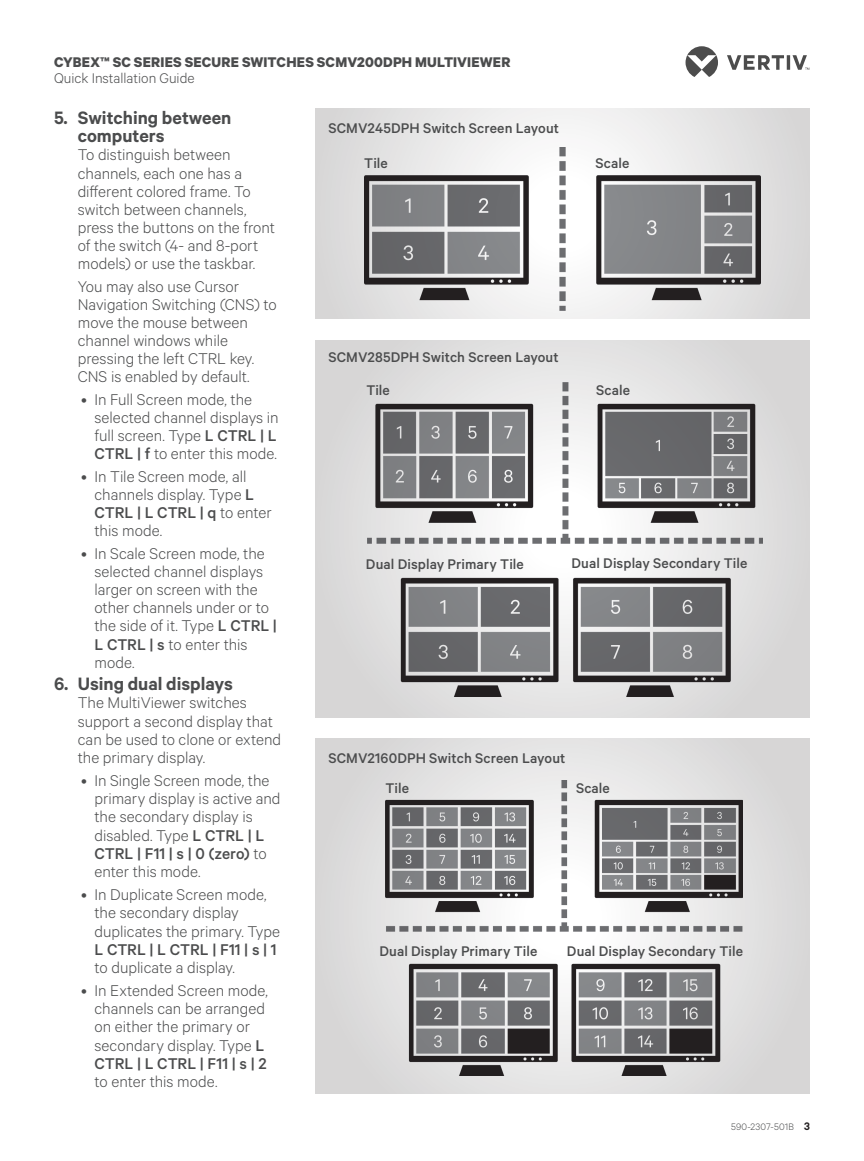
<style>
.page{position:relative;width:864px;height:1161px;background:#fff}
.page>*{position:absolute;margin:0;border:0;box-sizing:border-box;transform-origin:0 0}
.t1{font:600 17.25px/18px "Calibre";color:#4b4c4d}
.t2{font:300 15px/18.1px "Calibre";color:#4b4c4d}
.t3{font:500 15px "Calibre";letter-spacing:-.005em;color:#4b4c4d}
.t4{font:500 13.5px "Calibre";letter-spacing:.005em;color:#4b4c4d}
.t5{font:700 13.5px "Calibre";letter-spacing:.015em;color:#4b4c4d}
.t6{font:300 13.5px "Calibre";color:#4b4c4d}
.t7{font:300 9px "Calibre";letter-spacing:.02em;color:#4b4c4d}
.s1{font-weight:500}
.s2{font-weight:600;font-size:10.5px;color:#231f20}
</style>
<div class="page">
<svg style="left:686px;top:46px;width:123px;height:31px"></svg>
<svg style="left:315px;top:108px;width:495px;height:211px"></svg>
<svg style="left:315px;top:340px;width:495px;height:378px;background:#b9b9ba"></svg>
<svg style="left:315px;top:738px;width:495px;height:356px;background:#c2c1c2"></svg>
<p class="t5" style="left:54px;top:52px;width:458px">CYBEX™ SC SERIES SECURE SWITCHES SCMV200DPH MULTIVIEWER</p>
<p class="t6" style="left:54px;top:69px;width:142px">Quick Installation Guide</p>
<p class="t1" style="left:78px;top:108px;width:155px;text-indent:-24px">5. Switching between computers</p>
<p class="t2" style="left:78px;top:145px;width:199px">To distinguish between channels, each one has a different colored frame. To switch between channels, press the buttons on the front of the switch (4- and 8-port models) or use the taskbar.</p>
<p class="t2" style="left:78px;top:276px;width:201px">You may also use Cursor<br>Navigation Switching (CNS) to move the mouse between channel windows while pressing the left CTRL key.<br>CNS is enabled by default.</p>
<p class="t2" style="left:94px;top:390px;width:186px;text-indent:-14px">• In Full Screen mode, the selected channel displays in full screen. Type <span class="s1">L CTRL | L<br>CTRL | f</span> to enter this mode.</p>
<p class="t2" style="left:94px;top:467px;width:179px;text-indent:-14px">• In Tile Screen mode, all channels display. Type <span class="s1">L<br>CTRL | L CTRL | q</span> to enter this mode.</p>
<p class="t2" style="left:94px;top:543px;width:184px;text-indent:-14px">• In Scale Screen mode, the selected channel displays larger on screen with the other channels under or to the side of it. Type <span class="s1">L CTRL |<br>L CTRL | s</span> to enter this mode.</p>
<p class="t1" style="left:54px;top:674px;width:181px">6. Using dual displays</p>
<p class="t2" style="left:78px;top:693px;width:205px">The MultiViewer switches support a second display that can be used to clone or extend the primary display.</p>
<p class="t2" style="left:94px;top:770px;width:188px;text-indent:-14px">• In Single Screen mode, the primary display is active and the secondary display is disabled. Type <span class="s1">L CTRL | L<br>CTRL | F11 | s | 0 (zero)</span> to enter this mode.</p>
<p class="t2" style="left:94px;top:885px;width:187px;text-indent:-14px">• In Duplicate Screen mode, the secondary display duplicates the primary. Type</p>
<p class="t3" style="left:94px;top:939px;width:184px">L CTRL | L CTRL | F11 | s | 1</p>
<p class="t2" style="left:94px;top:958px;width:142px">to duplicate a display.</p>
<p class="t2" style="left:94px;top:980px;width:175px;text-indent:-14px">• In Extended Screen mode, channels can be arranged on either the primary or secondary display. Type <span class="s1">L<br>CTRL | L CTRL | F11 | s | 2</span></p>
<p class="t2" style="left:94px;top:1072px;width:124px">to enter this mode.</p>
<p class="t4" style="left:328px;top:119px;width:232px">SCMV245DPH Switch Screen Layout</p>
<p class="t4" style="left:364px;top:154px;width:25px">Tile</p>
<p class="t4" style="left:596px;top:154px;width:35px">Scale</p>
<p class="t4" style="left:329px;top:348px;width:232px">SCMV285DPH Switch Screen Layout</p>
<p class="t4" style="left:366px;top:381px;width:25px">Tile</p>
<p class="t4" style="left:596px;top:381px;width:35px">Scale</p>
<p class="t4" style="left:366px;top:555px;width:159px">Dual Display Primary Tile</p>
<p class="t4" style="left:572px;top:554px;width:177px">Dual Display Secondary Tile</p>
<p class="t4" style="left:328px;top:749px;width:238px">SCMV2160DPH Switch Screen Layout</p>
<p class="t4" style="left:385px;top:779px;width:25px">Tile</p>
<p class="t4" style="left:576px;top:779px;width:35px">Scale</p>
<p class="t4" style="left:379px;top:942px;width:159px">Dual Display Primary Tile</p>
<p class="t4" style="left:567px;top:942px;width:177px">Dual Display Secondary Tile</p>
<p class="t7" style="left:731px;top:1121px;width:80px">590-2307-501B <span class="s2">3</span></p>
</div>
